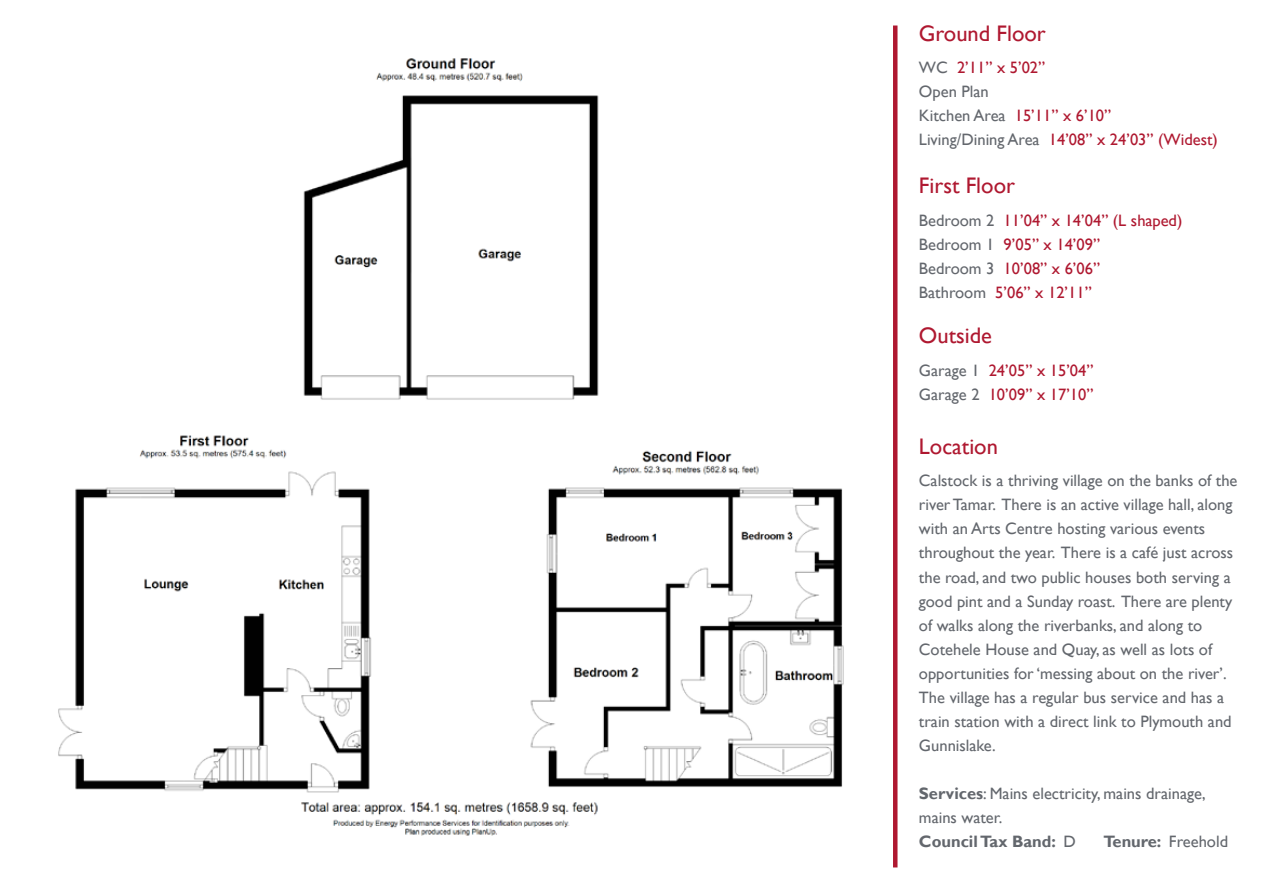
<style>
.page{position:relative;width:1263px;height:893px;background:#fff}
.page>*{position:absolute;margin:0;border:0;box-sizing:border-box;transform-origin:0 0}
.t1{font:22.5px "Gill Sans";color:#af1830}
.t2{font:16.5px/24px "Gill Sans";color:#63676d}
.t3{font:16.5px/24px "Gill Sans";color:#af1830}
.s1{color:#63676d}
.s2{font-weight:700}
</style>
<div class="page">
<img style="left:58px;top:58px;width:786px;height:778px">
<hr style="left:893px;top:26px;width:4px;height:841px;background:#af1830">
<h1 class="t1" style="left:919px;top:20px;width:128px">Ground Floor</h1>
<p class="t3" style="left:919px;top:56px;width:300px"><span class="s1">WC</span> 2’11” x 5’02”<br><span class="s1">Open Plan<br>Kitchen Area</span> 15’11” x 6’10”<br><span class="s1">Living/Dining Area</span> 14’08” x 24’03” (Widest)</p>
<h1 class="t1" style="left:919px;top:173px;width:98px">First Floor</h1>
<p class="t3" style="left:919px;top:208px;width:265px"><span class="s1">Bedroom 2</span> 11’04” x 14’04” (L shaped)<br><span class="s1">Bedroom 1</span> 9’05” x 14’09”<br><span class="s1">Bedroom 3</span> 10’08” x 6’06”<br><span class="s1">Bathroom</span> 5’06” x 12’11”</p>
<h1 class="t1" style="left:919px;top:323px;width:75px">Outside</h1>
<p class="t3" style="left:919px;top:359px;width:176px"><span class="s1">Garage 1</span> 24’05” x 15’04”<br><span class="s1">Garage 2</span> 10’09” x 17’10”</p>
<h1 class="t1" style="left:919px;top:433px;width:80px">Location</h1>
<p class="t2" style="left:919px;top:469px;width:320px">Calstock is a thriving village on the banks of the river Tamar. There is an active village hall, along with an Arts Centre hosting various events throughout the year. There is a café just across the road, and two public houses both serving a good pint and a Sunday roast. There are plenty of walks along the riverbanks, and along to Cotehele House and Quay, as well as lots of opportunities for ‘messing about on the river’.<br>The village has a regular bus service and has a train station with a direct link to Plymouth and Gunnislake.</p>
<p class="t2" style="left:919px;top:781px;width:288px"><span class="s2">Services</span>: Mains electricity, mains drainage, mains water.<br><span class="s2">Council Tax Band:</span> D</p>
<p class="t2" style="left:1103px;top:829px;width:126px"><span class="s2">Tenure:</span> Freehold</p>
</div>
